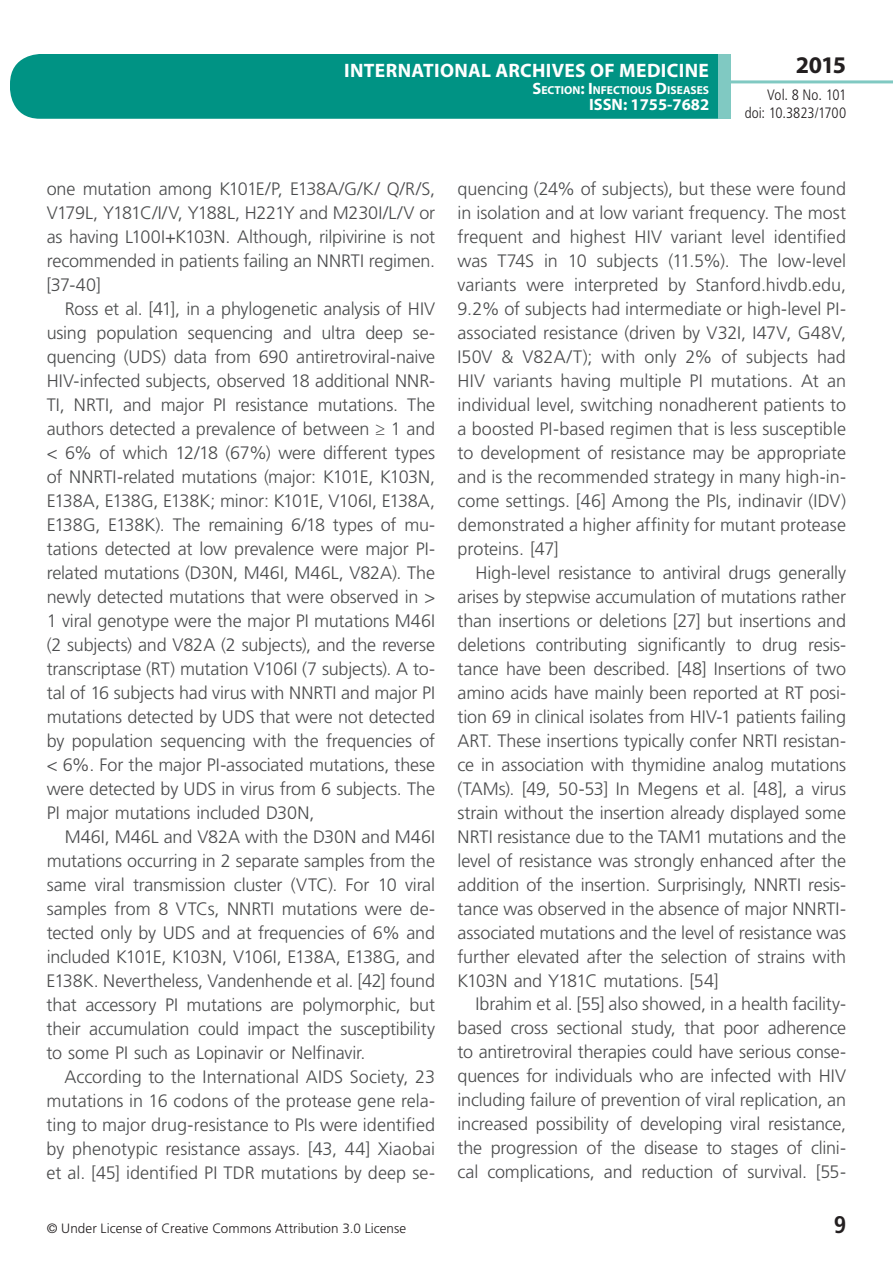
<style>
.page{position:relative;width:893px;height:1263px;background:#fff}
.page>*{position:absolute;margin:0;border:0;box-sizing:border-box;transform-origin:0 0}
.t1{font:700 24px "Myriad Pro";color:#231f20}
.t2{font:700 condensed 24px "Frutiger LT Std";color:#231f20}
.t3{font:700 19.5px "Myriad Pro";letter-spacing:.02em;color:#fff}
.t4{font:300 18px/24px "Frutiger LT Std";letter-spacing:-.01em;color:#4b4c4d;text-align:justify}
.t5{font:700 16.5px "Myriad Pro";color:#fff}
.t6{font:300 condensed 15px/18px "Frutiger LT Std";letter-spacing:-.005em;color:#231f20;text-align:right}
.t7{font:300 13.5px "Frutiger LT Std";letter-spacing:.005em;color:#231f20}
.t8{font:700 11.55px "Myriad Pro";color:#fff}
.s1{font-size:16.5px}
</style>
<div class="page">
<div style="left:10px;top:54px;width:775px;height:65px;background:#009384;border-radius:30px"></div>
<div style="left:732px;top:0;width:161px;height:157px;background:#fff"></div>
<hr style="left:730px;top:80px;width:163px;height:3px;background:#80c9c2">
<div style="left:718px;top:54px;width:13px;height:65px;background:#80c9c2"></div>
<p class="t3" style="left:344px;top:58px;width:366px">INTERNATIONAL ARCHIVES OF MEDICINE</p>
<p class="t8" style="left:532px;top:82px;width:177px"><span class="s1">S</span>ECTION<span class="s1">: I</span> NFECTIOUS <span class="s1">D</span>ISEASES</p>
<p class="t5" style="left:589px;top:94px;width:122px">ISSN : 1755-7682</p>
<h1 class="t1" style="left:796px;top:49px;width:52px">2015</h1>
<p class="t6" style="left:745px;top:86px;width:103px">Vol. 8 No. 101 doi: 10.3823/1700</p>
<p class="t4" style="left:47px;top:177px;width:390px">one mutation among K101E/P, E138A/G/K/ Q/R/S, V179L, Y181C/I/V, Y188L, H221Y and M230I/L/V or as having L100I+K103N. Although, rilpivirine is not recommended in patients failing an NNRTI regimen. [37-40]</p>
<p class="t4" style="left:47px;top:297px;width:390px;text-indent:18px">Ross et al. [41], in a phylogenetic analysis of HIV using population sequencing and ultra deep se&shy;quencing (UDS) data from 690 antiretroviral-naive HIV-infected subjects, observed 18 additional NNR-TI, NRTI, and major PI resistance mutations. The authors detected a prevalence of between ≥ 1 and &lt; 6% of which 12/18 (67%) were different types of NNRTI-related mutations (major: K101E, K103N, E138A, E138G, E138K; minor: K101E, V106I, E138A, E138G, E138K). The remaining 6/18 types of mu&shy;tations detected at low prevalence were major PI&shy;related mutations (D30N, M46I, M46L, V82A). The newly detected mutations that were observed in &gt; 1 viral genotype were the major PI mutations M46I (2 subjects) and V82A (2 subjects), and the reverse transcriptase (RT) mutation V106I (7 subjects). A to&shy;tal of 16 subjects had virus with NNRTI and major PI mutations detected by UDS that were not detected by population sequencing with the frequencies of &lt; 6%. For the major PI-associated mutations, these were detected by UDS in virus from 6 subjects. The PI major mutations included D30N,</p>
<p class="t4" style="left:47px;top:825px;width:390px;text-indent:18px">M46I, M46L and V82A with the D30N and M46I mutations occurring in 2 separate samples from the same viral transmission cluster (VTC). For 10 viral samples from 8 VTCs, NNRTI mutations were de&shy;tected only by UDS and at frequencies of 6% and included K101E, K103N, V106I, E138A, E138G, and E138K. Nevertheless, Vandenhende et al. [42] found that accessory PI mutations are polymorphic, but their accumulation could impact the susceptibility to some PI such as Lopinavir or Nelfinavir.</p>
<p class="t4" style="left:47px;top:1065px;width:390px;text-indent:18px">According to the International AIDS Society, 23 mutations in 16 codons of the protease gene rela&shy;ting to major drug-resistance to PIs were identified by phenotypic resistance assays. [43, 44] Xiaobai et al. [45] identified PI TDR mutations by deep se-</p>
<p class="t4" style="left:458px;top:177px;width:390px">quencing (24% of subjects), but these were found in isolation and at low variant frequency. The most frequent and highest HIV variant level identified was T74S in 10 subjects (11.5%). The low-level variants were interpreted by Stanford.hivdb.edu, 9.2% of subjects had intermediate or high-level PI&shy;associated resistance (driven by V32I, I47V, G48V, I50V &amp; V82A/T); with only 2% of subjects had HIV variants having multiple PI mutations. At an individual level, switching nonadherent patients to a boosted PI-based regimen that is less susceptible to development of resistance may be appropriate and is the recommended strategy in many high-in&shy;come settings. [46] Among the PIs, indinavir (IDV) demonstrated a higher affinity for mutant protease proteins. [47]</p>
<p class="t4" style="left:458px;top:561px;width:390px;text-indent:18px">High-level resistance to antiviral drugs generally arises by stepwise accumulation of mutations rather than insertions or deletions [27] but insertions and deletions contributing significantly to drug resis&shy;tance have been described. [48] Insertions of two amino acids have mainly been reported at RT posi&shy;tion 69 in clinical isolates from HIV-1 patients failing ART. These insertions typically confer NRTI resistan&shy;ce in association with thymidine analog mutations (TAMs). [49, 50-53] In Megens et al. [48], a virus strain without the insertion already displayed some NRTI resistance due to the TAM1 mutations and the level of resistance was strongly enhanced after the addition of the insertion. Surprisingly, NNRTI resis&shy;tance was observed in the absence of major NNRTI&shy;associated mutations and the level of resistance was further elevated after the selection of strains with K103N and Y181C mutations. [54]</p>
<p class="t4" style="left:458px;top:992px;width:390px;text-indent:18px">Ibrahim et al. [55] also showed, in a health facility&shy;based cross sectional study, that poor adherence to antiretroviral therapies could have serious conse&shy;quences for individuals who are infected with HIV including failure of prevention of viral replication, an increased possibility of developing viral resistance, the progression of the disease to stages of clini&shy;cal complications, and reduction of survival. [55-</p>
<p class="t7" style="left:47px;top:1220px;width:361px">© Under License of Creative Commons Attribution 3.0 License</p>
<h1 class="t2" style="left:834px;top:1210px;width:14px">9</h1>
</div>
